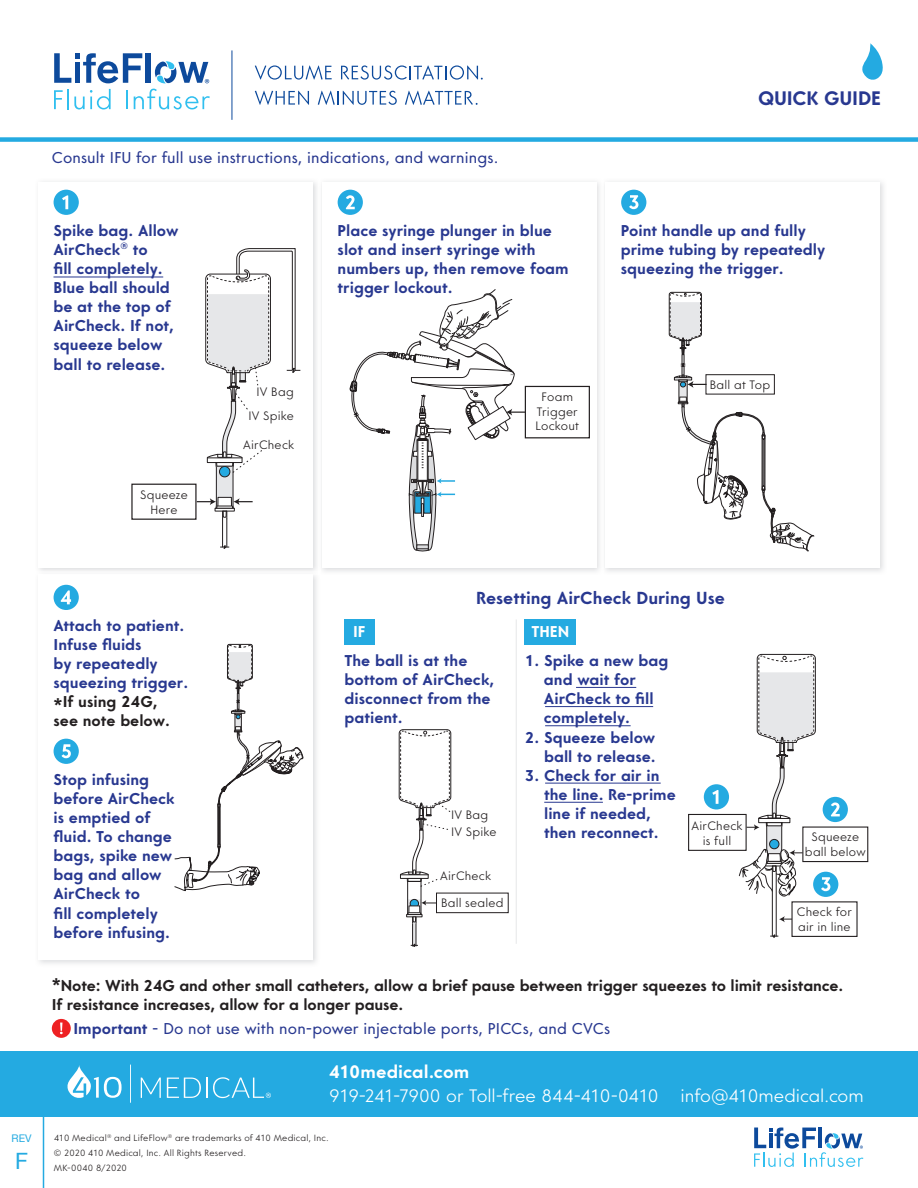
<style>
.page{position:relative;width:918px;height:1188px;background:#fff}
.page>*{position:absolute;margin:0;border:0;box-sizing:border-box;transform-origin:0 0}
.t1{font:22.5px "Helvetica Neue";color:#24aae1}
.t2{font:700 19.5px "Core Sans G65";letter-spacing:-.01em;color:#283890}
.t3{font:300 18px "Core Sans G35";letter-spacing:-.01em;color:#fff}
.t4{font:700 18px "Core Sans G65";letter-spacing:.005em;color:#fff}
.t5{font:700 17.4px "Core Sans G65";color:#283890}
.t6{font:700 15.6px/19.2px "Core Sans G65";color:#283890}
.t7{font:700 15.6px/19.2px "Core Sans G65";letter-spacing:-.01em;color:#231f20}
.t8{font:15.6px "Core Sans G45";letter-spacing:.01em;color:#283890}
.t9{font:700 15.6px "Core Sans G65";color:#fff}
.t10{font:300 12.15px/14.5px "Core Sans G35";letter-spacing:.015em;color:#231f20;text-align:center}
.t11{font:10.5px "Helvetica Neue";color:#24aae1}
.t12{font:300 9px/15px "Core Sans G35";letter-spacing:.02em;color:#231f20}
.s1{font-family:"Core Sans G65";font-weight:700}
</style>
<div class="page">
<hr style="left:43px;top:1116px;width:1px;height:72px;background:#24aae1">
<div style="left:0;top:1051px;width:918px;height:65px;background:#24aae1"></div>
<svg style="left:67px;top:1065px;width:55px;height:33px"></svg>
<hr style="left:130px;top:1064px;width:1px;height:39px;background:#fff">
<svg style="left:141px;top:1078px;width:20px;height:20px"></svg>
<svg style="left:167px;top:1078px;width:34px;height:20px"></svg>
<hr style="left:206px;top:1078px;width:2px;height:20px;background:#fff">
<svg style="left:213px;top:1077px;width:58px;height:21px"></svg>
<svg style="left:754px;top:1128px;width:109px;height:39px"></svg>
<div style="left:52px;top:1019px;width:19px;height:19px;background:#ee2123;border-radius:50%"></div>
<svg style="left:60px;top:1023px;width:3px;height:11px"></svg>
<div style="left:338px;top:190px;width:25px;height:25px;background:#24aae1;border-radius:50%"></div>
<svg style="left:346px;top:195px;width:9px;height:14px"></svg>
<div style="left:54px;top:585px;width:25px;height:25px;background:#24aae1;border-radius:50%"></div>
<svg style="left:61px;top:590px;width:10px;height:14px"></svg>
<hr style="left:220px;top:805px;width:1px;height:41px;background:#231f20">
<div style="left:218px;top:807px;width:2px;height:37px;border:1px solid #231f20"></div>
<svg style="left:175px;top:844px;width:84px;height:47px"></svg>
<svg style="left:218px;top:644px;width:85px;height:163px"></svg>
<div style="left:54px;top:739px;width:25px;height:25px;background:#24aae1;border-radius:50%"></div>
<svg style="left:62px;top:744px;width:9px;height:14px"></svg>
<div style="left:621px;top:190px;width:25px;height:25px;background:#24aae1;border-radius:50%"></div>
<svg style="left:629px;top:195px;width:9px;height:14px"></svg>
<div style="left:54px;top:190px;width:25px;height:25px;background:#24aae1;border-radius:50%"></div>
<svg style="left:62px;top:195px;width:7px;height:14px"></svg>
<div style="left:131px;top:484px;width:66px;height:36px;border:1px solid #231f20"></div>
<hr style="left:54px;top:277px;width:109px;height:1px;background:#283890">
<svg style="left:197px;top:248px;width:104px;height:301px"></svg>
<div style="left:345px;top:619px;width:30px;height:26px;background:#24aae1"></div>
<div style="left:525px;top:619px;width:51px;height:26px;background:#24aae1"></div>
<svg style="left:770px;top:934px;width:9px;height:4px"></svg>
<div style="left:772px;top:866px;width:4px;height:70px;border:1px solid #231f20"></div>
<div style="left:802px;top:827px;width:66px;height:35px;border:1px solid #231f20"></div>
<div style="left:688px;top:814px;width:59px;height:37px;border:1px solid #231f20"></div>
<div style="left:436px;top:893px;width:73px;height:20px;border:1px solid #231f20"></div>
<hr style="left:516px;top:619px;width:1px;height:325px;background:#e6e7e9">
<hr style="left:576px;top:687px;width:60px;height:1px;background:#283890">
<hr style="left:545px;top:783px;width:116px;height:1px;background:#283890">
<hr style="left:544px;top:802px;width:59px;height:1px;background:#283890">
<hr style="left:545px;top:706px;width:108px;height:1px;background:#283890">
<hr style="left:545px;top:725px;width:86px;height:1px;background:#283890">
<div style="left:704px;top:784px;width:25px;height:26px;background:#24aae1;border-radius:50%"></div>
<svg style="left:712px;top:790px;width:7px;height:14px"></svg>
<div style="left:823px;top:797px;width:25px;height:25px;background:#24aae1;border-radius:50%"></div>
<svg style="left:779px;top:916px;width:12px;height:6px"></svg>
<div style="left:791px;top:901px;width:67px;height:36px;border:1px solid #231f20"></div>
<svg style="left:739px;top:654px;width:101px;height:242px"></svg>
<div style="left:525px;top:386px;width:65px;height:52px;border:1px solid #231f20"></div>
<svg style="left:350px;top:289px;width:175px;height:262px"></svg>
<svg style="left:669px;top:292px;width:145px;height:259px"></svg>
<svg style="left:399px;top:729px;width:52px;height:218px"></svg>
<div style="left:0;top:137px;width:918px;height:5px;background:#24aae1"></div>
<svg style="left:862px;top:43px;width:21px;height:37px"></svg>
<svg style="left:54px;top:53px;width:156px;height:56px"></svg>
<hr style="left:231px;top:50px;width:1px;height:70px;background:#0d4a9c">
<svg style="left:255px;top:65px;width:77px;height:15px"></svg>
<svg style="left:341px;top:65px;width:142px;height:15px"></svg>
<svg style="left:255px;top:91px;width:54px;height:14px"></svg>
<svg style="left:318px;top:91px;width:79px;height:14px"></svg>
<svg style="left:405px;top:91px;width:73px;height:14px"></svg>
<p class="t8" style="left:52px;top:148px;width:448px">Consult IFU for full use instructions, indications, and warnings.</p>
<p class="t6" style="left:54px;top:221px;width:126px">Spike bag. Allow<br>AirCheck<sup>®</sup> to</p>
<p class="t6" style="left:54px;top:259px;width:122px;text-indent:10px">ll completely.<br>Blue ball should be at the top of<br>AirCheck. If not, squeeze below ball to release.</p>
<p class="t10" style="left:140px;top:488px;width:49px">Squeeze<br>Here</p>
<p class="t10" style="left:248px;top:380px;width:47px;line-height:24px;text-align:right">IV Bag<br>IV Spike</p>
<p class="t10" style="left:243px;top:437px;width:52px">AirCheck</p>
<p class="t6" style="left:338px;top:221px;width:233px">Place syringe plunger in blue slot and insert syringe with numbers up, then remove foam trigger lockout.</p>
<p class="t10" style="left:536px;top:390px;width:45px">Foam<br>Trigger<br>Lockout</p>
<p class="t2" style="left:758px;top:86px;width:125px">QUICK GUIDE</p>
<p class="t6" style="left:621px;top:221px;width:206px">Point handle up and fully prime tubing by repeatedly squeezing the trigger.</p>
<p class="t10" style="left:710px;top:377px;width:62px">Ball at Top</p>
<p class="t11" style="left:12px;top:1131px;width:22px">REV</p>
<h1 class="t1" style="left:15px;top:1145px;width:14px">F</h1>
<p class="t6" style="left:54px;top:616px;width:136px">Attach to patient.<br>Infuse uids<br>by repeatedly squeezing trigger.</p>
<p class="t7" style="left:54px;top:692px;width:118px">*If using 24G, see note below.</p>
<p class="t6" style="left:54px;top:770px;width:123px">Stop infusing before AirCheck is emptied of</p>
<p class="t6" style="left:54px;top:827px;width:120px;text-indent:10px">uid. To change bags, spike new bag and allow<br>AirCheck to</p>
<p class="t6" style="left:54px;top:904px;width:118px;text-align:center">ll completely before infusing.</p>
<p class="t5" style="left:476px;top:587px;width:250px">Resetting AirCheck During Use</p>
<p class="t9" style="left:353px;top:622px;width:14px">IF</p>
<p class="t9" style="left:531px;top:622px;width:39px">THEN</p>
<p class="t6" style="left:544px;top:651px;width:126px;text-indent:-19px">1. Spike a new bag and wait for<br>AirCheck to ll completely.</p>
<p class="t6" style="left:525px;top:728px;width:133px;text-align:right">2. Squeeze below ball to release.</p>
<p class="t6" style="left:544px;top:766px;width:133px;text-indent:-19px">3. Check for air in the line. Re-prime line if needed, then reconnect.</p>
<p class="t6" style="left:345px;top:651px;width:151px">The ball is at the bottom of AirCheck, disconnect from the patient.</p>
<p class="t10" style="left:451px;top:806px;width:47px;line-height:17px;text-align:left">IV Bag<br>IV Spike</p>
<p class="t10" style="left:440px;top:868px;width:52px">AirCheck</p>
<p class="t10" style="left:441px;top:896px;width:64px">Ball sealed</p>
<p class="t10" style="left:692px;top:819px;width:52px">AirCheck is full</p>
<p class="t10" style="left:805px;top:830px;width:62px">Squeeze ball below</p>
<p class="t10" style="left:797px;top:905px;width:56px;text-align:left">Check for air in line</p>
<p class="t7" style="left:52px;top:976px;width:793px">*Note: With 24G and other small catheters, allow a brief pause between trigger squeezes to limit resistance.<br>If resistance increases, allow for a longer pause.</p>
<p class="t8" style="left:73px;top:1019px;width:538px"><span class="s1">Important</span> - Do not use with non-power injectable ports, PICCs, and CVCs</p>
<p class="t4" style="left:329px;top:1061px;width:142px">410medical.com</p>
<p class="t3" style="left:329px;top:1085px;width:536px">919-241-7900 or Toll-free 844-410-0410 info@410medical.com</p>
<p class="t12" style="left:54px;top:1130px;width:276px">410 Medical<sup>®</sup> and LifeFlow<sup>®</sup> are trademarks of 410 Medical, Inc. © 2020 410 Medical, Inc. All Rights Reserved.<br>MK-0040 8/2020</p>
</div>
